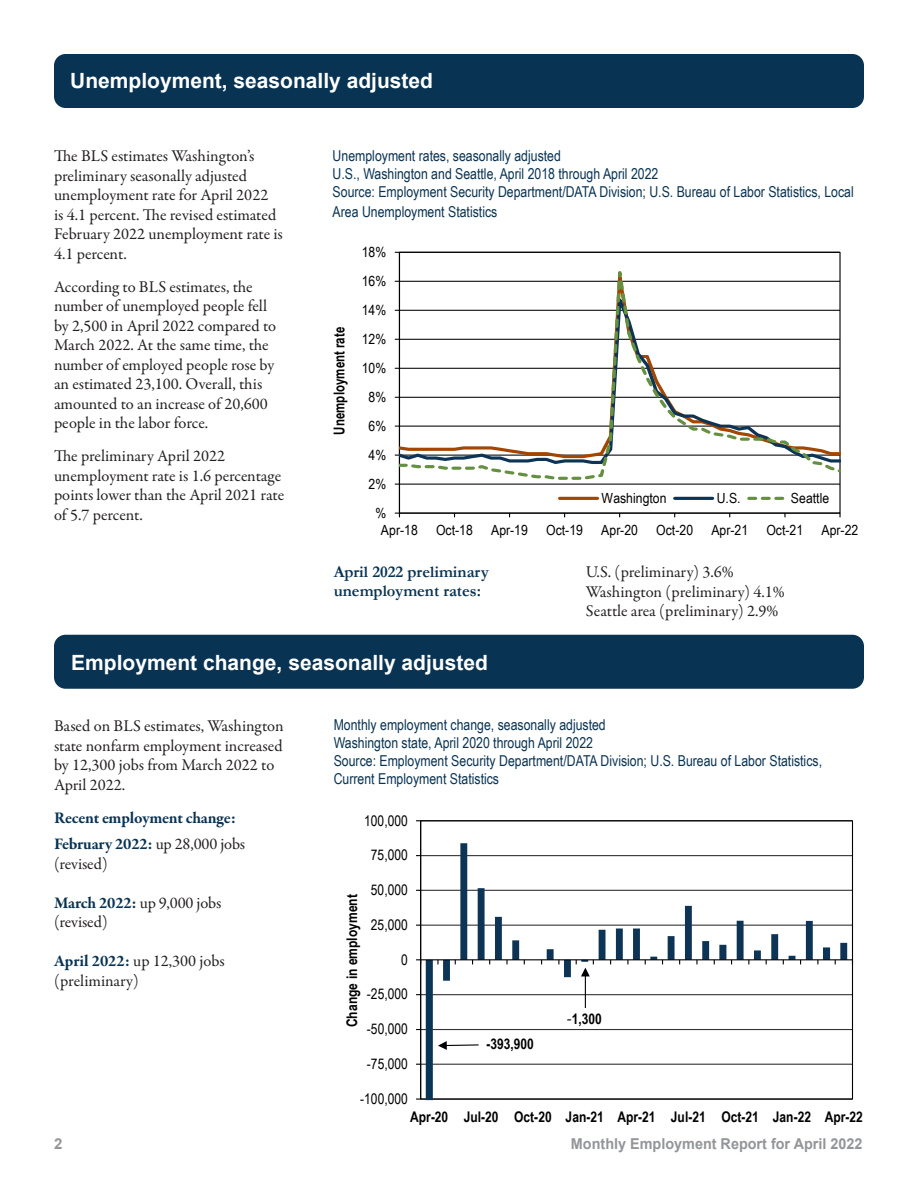
<style>
.page{position:relative;width:918px;height:1188px;background:#fff}
.page>*{position:absolute;margin:0;border:0;box-sizing:border-box;transform-origin:0 0}
.t1{font:700 21px "Arial";color:#fff}
.Body_text{font:16.5px/19.5px "Garamond Premr Pro";letter-spacing:-.005em;color:#231f20}
.t2{font:700 16.5px "Garamond Premr Pro";letter-spacing:-.015em;color:#093353}
.Body_text-2{font:700 16.5px "Garamond";color:#093353}
.Figure_table_heading{font:15px/19.5px "Arial Narrow";color:#093353}
.t3{font:700 15px "Arial";color:#939598;scale:.96 1}
.t4{font:700 15px "Arial Narrow";letter-spacing:.005em;color:#000;scale:.94 1}
.t5{font:700 15px "Arial";color:#939598}
.t6{font:700 14.7px "Arial Narrow";color:#000}
.t7{font:14.7px "Arial Narrow";color:#000}
.t8{font:13.95px "Arial Narrow";color:#000;scale:1.07 1}
.s1{font-weight:400;color:#231f20}
.s2{font-weight:700;color:#093353}
.s3{font-family:"Calibri";font-weight:400;font-size:16.35px}
</style>
<div class="page">
<div style="left:54px;top:54px;width:810px;height:54px;background:#093353;border-radius:12px"></div>
<div style="left:54px;top:635px;width:810px;height:54px;background:#093353;border-radius:12px"></div>
<hr style="left:399px;top:484px;width:441px;height:1px;background:#000">
<hr style="left:399px;top:252px;width:1px;height:261px;background:#000">
<hr style="left:399px;top:513px;width:441px;height:1px;background:#000">
<svg style="left:399px;top:252px;width:442px;height:229px"></svg>
<hr style="left:560px;top:497px;width:37px;height:3px;background:#a24600">
<hr style="left:675px;top:497px;width:38px;height:3px;background:#0d3455">
<svg style="left:749px;top:497px;width:36px;height:3px"></svg>
<hr style="left:421px;top:1064px;width:432px;height:1px;background:#333">
<hr style="left:421px;top:1029px;width:432px;height:1px;background:#333">
<hr style="left:421px;top:994px;width:432px;height:1px;background:#333">
<hr style="left:421px;top:925px;width:432px;height:1px;background:#333">
<hr style="left:421px;top:890px;width:432px;height:1px;background:#333">
<hr style="left:421px;top:855px;width:432px;height:1px;background:#333">
<svg style="left:426px;top:843px;width:421px;height:257px"></svg>
<hr style="left:420px;top:821px;width:1px;height:278px;background:#000">
<hr style="left:421px;top:959px;width:432px;height:1px;background:#000">
<svg style="left:438px;top:1041px;width:42px;height:9px"></svg>
<hr style="left:585px;top:975px;width:1px;height:33px;background:#000">
<svg style="left:576px;top:960px;width:18px;height:16px"></svg>
<h2 class="t1" style="left:70px;top:66px;width:364px">Unemployment, seasonally adjusted</h2>
<p class="Body_text" style="left:54px;top:146px;width:230px">The BLS estimates Washington’s preliminary seasonally adjusted unemployment rate for April 2022<br>is 4.1 percent. The revised estimated<br>February 2022 unemployment rate is<br>4.1 percent.</p>
<p class="Body_text" style="left:54px;top:277px;width:224px">According to BLS estimates, the number of unemployed people fell by 2,500 in April 2022 compared to<br>March 2022. At the same time, the number of employed people rose by an estimated 23,100. Overall, this amounted to an increase of 20,600 people in the labor force.</p>
<p class="Body_text" style="left:54px;top:446px;width:232px">The preliminary April 2022 unemployment rate is 1.6 percentage points lower than the April 2021 rate of 5.7 percent.</p>
<p class="Figure_table_heading" style="left:333px;top:145px;width:230px">Unemployment rates, seasonally adjusted</p>
<p class="Figure_table_heading" style="left:333px;top:163px;width:327px">U.S., Washington and Seattle, April 2018 through April 2022</p>
<p class="Figure_table_heading" style="left:333px;top:181px;width:523px">Source: Employment Security Department/DATA Division; U.S. Bureau of Labor Statistics, Local<br>Area Unemployment Statistics</p>
<p class="t8" style="left:362px;top:242px;width:24px">18%</p>
<p class="t8" style="left:362px;top:271px;width:24px">16%</p>
<p class="t4" style="left:328px;top:435px;width:116px;rotate:-90deg">Unemployment rate</p>
<p class="t8" style="left:362px;top:300px;width:24px">14%</p>
<p class="t8" style="left:362px;top:329px;width:24px">12%</p>
<p class="t8" style="left:362px;top:358px;width:24px">10%</p>
<p class="t8" style="left:369px;top:387px;width:18px">8%</p>
<p class="t8" style="left:369px;top:416px;width:18px">6%</p>
<p class="t8" style="left:369px;top:445px;width:18px">4%</p>
<p class="t8" style="left:369px;top:474px;width:18px">2%</p>
<p class="t8" style="left:375px;top:502px;width:12px">%</p>
<p class="t8" style="left:602px;top:488px;width:62px">Washington</p>
<p class="t8" style="left:717px;top:488px;width:24px">U.S.</p>
<p class="t8" style="left:791px;top:488px;width:37px">Seattle</p>
<p class="t8" style="left:381px;top:520px;width:36px">Apr-18</p>
<p class="t8" style="left:436px;top:520px;width:36px">Oct-18</p>
<p class="t8" style="left:491px;top:520px;width:36px">Apr-19</p>
<p class="t8" style="left:546px;top:520px;width:36px">Oct-19</p>
<p class="t8" style="left:601px;top:520px;width:36px">Apr-20</p>
<p class="t8" style="left:656px;top:520px;width:36px">Oct-20</p>
<p class="t8" style="left:711px;top:520px;width:36px">Apr-21</p>
<p class="t8" style="left:766px;top:520px;width:36px">Oct-21</p>
<p class="t8" style="left:822px;top:520px;width:36px">Apr-22</p>
<p class="Body_text-2" style="left:334px;top:560px;width:157px">April 2022 preliminary</p>
<p class="Body_text-2" style="left:334px;top:580px;width:149px">unemployment rates:</p>
<p class="Body_text" style="left:586px;top:563px;width:149px">U.S. (preliminary) 3.6%</p>
<p class="Body_text" style="left:586px;top:582px;width:200px">Washington (preliminary) 4.1%</p>
<p class="Body_text" style="left:586px;top:602px;width:194px">Seattle area (preliminary) 2.9%</p>
<h2 class="t1" style="left:71px;top:647px;width:418px">Employment change, seasonally adjusted</h2>
<p class="Body_text" style="left:54px;top:717px;width:231px">Based on BLS estimates, Washington state nonfarm employment increased by 12,300 jobs from March 2022 to<br>April 2022.</p>
<p class="t2" style="left:54px;top:807px;width:184px">Recent employment change:</p>
<p class="t2" style="left:54px;top:834px;width:193px">February 2022: <span class="s1">up 28,000 jobs</span></p>
<p class="Body_text" style="left:54px;top:854px;width:55px">(revised)</p>
<p class="Body_text" style="left:54px;top:893px;width:169px"><span class="s2">March 2022:</span> up 9,000 jobs</p>
<p class="Body_text" style="left:54px;top:912px;width:55px">(revised)</p>
<p class="Body_text" style="left:54px;top:951px;width:172px"><span class="s2">April 2022:</span> up 12,300 jobs</p>
<p class="Body_text" style="left:54px;top:971px;width:86px">(preliminary)</p>
<p class="Figure_table_heading" style="left:334px;top:715px;width:274px">Monthly employment change, seasonally adjusted</p>
<p class="Figure_table_heading" style="left:334px;top:733px;width:261px">Washington state, April 2020 through April 2022</p>
<p class="Figure_table_heading" style="left:334px;top:751px;width:490px;line-height:18px">Source: Employment Security Department/DATA Division; U.S. Bureau of Labor Statistics,<br>Current Employment Statistics</p>
<p class="t7" style="left:364px;top:810px;width:45px">100,000</p>
<p class="t7" style="left:371px;top:844px;width:38px">75,000</p>
<p class="t7" style="left:371px;top:879px;width:38px">50,000</p>
<p class="t6" style="left:341px;top:1027px;width:135px;rotate:-90deg">Change in employment</p>
<p class="t7" style="left:371px;top:914px;width:38px">25,000</p>
<p class="t7" style="left:401px;top:949px;width:8px">0</p>
<p class="t7" style="left:367px;top:984px;width:42px">-25,000</p>
<p class="t7" style="left:367px;top:1018px;width:42px">-50,000</p>
<p class="t7" style="left:367px;top:1053px;width:42px">-75,000</p>
<p class="t7" style="left:360px;top:1088px;width:49px">-100,000</p>
<p class="t6" style="left:486px;top:1033px;width:49px">-393,900</p>
<p class="t6" style="left:567px;top:1007px;width:37px"><span class="s3">-</span>1,300</p>
<p class="t6" style="left:410px;top:1106px;width:454px">Apr-20 Jul-20 Oct-20 Jan-21 Apr-21 Jul-21 Oct-21 Jan-22 Apr-22</p>
<p class="t5" style="left:54px;top:1134px;width:10px">2</p>
<p class="t3" style="left:571px;top:1134px;width:305px">Monthly Employment Report for April 2022</p>
</div>
